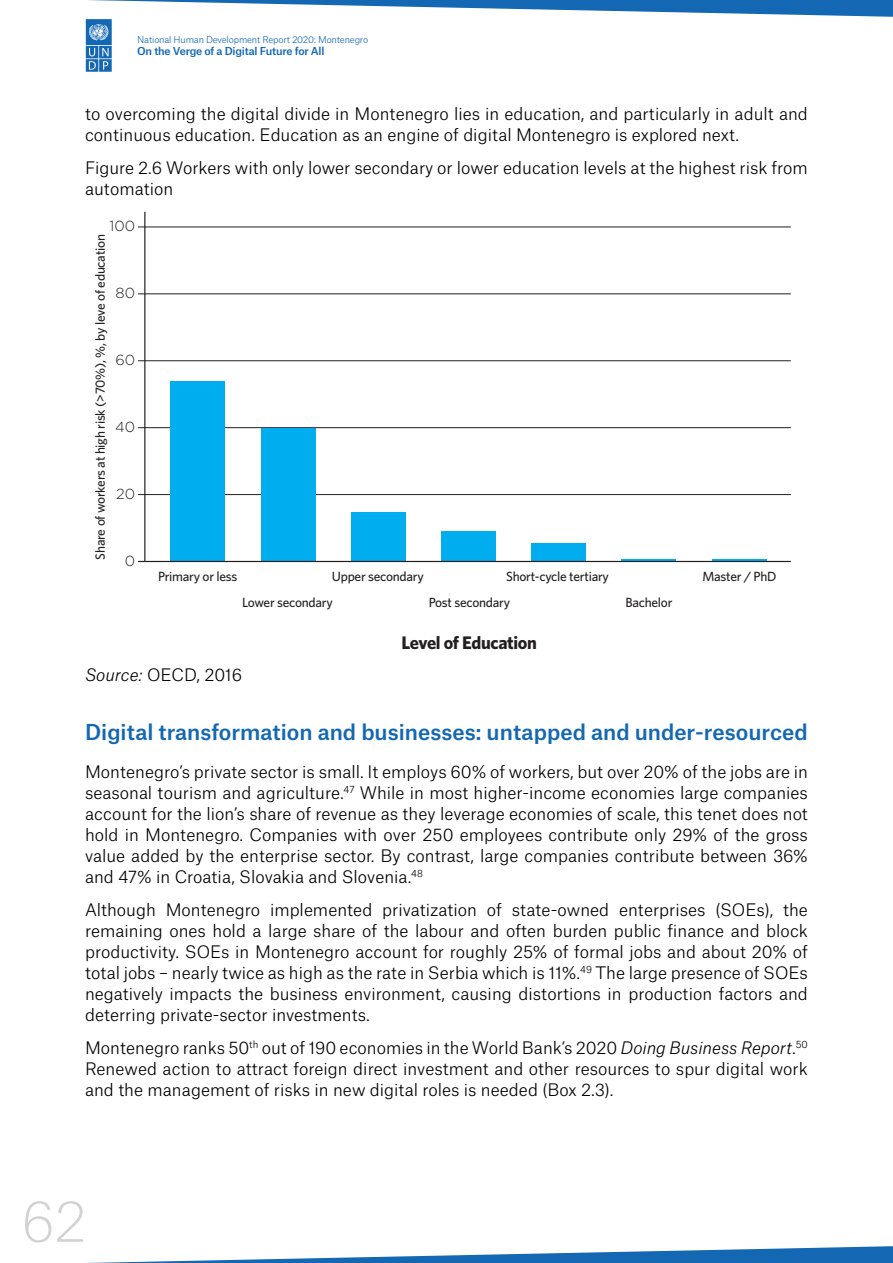
<style>
.page{position:relative;width:893px;height:1263px;background:#fff}
.page>*{position:absolute;margin:0;border:0;box-sizing:border-box;transform-origin:0 0}
.t1{font:100 54px "Atlas Grotesk";color:#d1d2d4}
.Mali_naslov{font:500 21px "Atlas Grotesk";color:#1468b3}
.t2{font:700 18.15px "Whitney";letter-spacing:-.02em;color:#231f20}
.t3{font:300 16.5px/21px "Atlas Grotesk";color:#000;text-align:justify}
.t4{font:300 14.55px "Gotham";color:#231f20}
.t5{font:500 13.35px "Whitney";letter-spacing:-.02em;color:#231f20}
.t6{font:500 10.5px "Atlas Grotesk";letter-spacing:-.02em;color:#1468b3}
.t7{font:300 9px "Atlas Grotesk";letter-spacing:-.02em;color:#1468b3}
.s1{font-style:italic}
</style>
<div class="page">
<svg style="left:88px;top:1246px;width:805px;height:17px"></svg>
<svg style="left:86px;top:0;width:807px;height:72px"></svg>
<hr style="left:138px;top:494px;width:653px;height:1px;background:#231f20">
<hr style="left:138px;top:427px;width:653px;height:1px;background:#231f20">
<hr style="left:138px;top:360px;width:653px;height:1px;background:#231f20">
<hr style="left:138px;top:294px;width:653px;height:1px;background:#231f20">
<hr style="left:138px;top:227px;width:653px;height:1px;background:#231f20">
<hr style="left:144px;top:212px;width:1px;height:349px;background:#231f20">
<div style="left:170px;top:381px;width:55px;height:180px;background:#00aeef"></div>
<div style="left:261px;top:428px;width:54px;height:133px;background:#00aeef"></div>
<div style="left:351px;top:512px;width:54px;height:49px;background:#00aeef"></div>
<div style="left:441px;top:531px;width:55px;height:30px;background:#00aeef"></div>
<div style="left:531px;top:543px;width:55px;height:18px;background:#00aeef"></div>
<hr style="left:621px;top:559px;width:55px;height:2px;background:#00aeef">
<hr style="left:712px;top:559px;width:54px;height:2px;background:#00aeef">
<hr style="left:138px;top:561px;width:653px;height:1px;background:#231f20">
<p class="t7" style="left:137px;top:32px;width:232px">National Human Development Report 2020: Montenegro</p>
<p class="t6" style="left:137px;top:43px;width:189px">On the Verge of a Digital Future for All</p>
<p class="t3" style="left:85px;top:101px;width:724px">to overcoming the digital divide in Montenegro lies in education, and particularly in adult and continuous education. Education as an engine of digital Montenegro is explored next.</p>
<p class="t3" style="left:85px;top:155px;width:724px">Figure 2.6 Workers with only lower secondary or lower education levels at the highest risk from automation</p>
<p class="t4" style="left:109px;top:217px;width:27px">100</p>
<p class="t5" style="left:91px;top:559px;width:327px;rotate:-90deg">Share of workers at high risk (&gt;70%), %, by leve of education</p>
<p class="t4" style="left:116px;top:284px;width:21px">80</p>
<p class="t4" style="left:115px;top:351px;width:21px">60</p>
<p class="t4" style="left:115px;top:418px;width:22px">40</p>
<p class="t4" style="left:116px;top:485px;width:20px">20</p>
<p class="t4" style="left:125px;top:552px;width:12px">0</p>
<p class="t5" style="left:158px;top:568px;width:81px">Primary or less</p>
<p class="t5" style="left:332px;top:568px;width:93px">Upper secondary</p>
<p class="t5" style="left:506px;top:568px;width:104px">Short-cycle tertiary</p>
<p class="t5" style="left:702px;top:568px;width:76px">Master / PhD</p>
<p class="t5" style="left:242px;top:594px;width:92px">Lower secondary</p>
<p class="t5" style="left:429px;top:594px;width:83px">Post secondary</p>
<p class="t2" style="left:402px;top:630px;width:137px">Level of Education</p>
<p class="t5" style="left:625px;top:594px;width:49px">Bachelor</p>
<p class="t3" style="left:85px;top:662px;width:159px"><span class="s1">Source:</span> OECD, 2016</p>
<p class="Mali_naslov" style="left:85px;top:715px;width:724px">Digital transformation and businesses: untapped and under-resourced</p>
<p class="t3" style="left:85px;top:759px;width:724px">Montenegro’s private sector is small. It employs 60% of workers, but over 20% of the jobs are in seasonal tourism and agriculture.<sup>47</sup> While in most higher-income economies large companies account for the lion’s share of revenue as they leverage economies of scale, this tenet does not hold in Montenegro. Companies with over 250 employees contribute only 29% of the gross value added by the enterprise sector. By contrast, large companies contribute between 36% and 47% in Croatia, Slovakia and Slovenia.<sup>48</sup></p>
<p class="t3" style="left:85px;top:897px;width:724px">Although Montenegro implemented privatization of state-owned enterprises (SOEs), the remaining ones hold a large share of the labour and often burden public finance and block productivity. SOEs in Montenegro account for roughly 25% of formal jobs and about 20% of total jobs – nearly twice as high as the rate in Serbia which is 11%.<sup>49</sup> The large presence of SOEs negatively impacts the business environment, causing distortions in production factors and deterring private-sector investments.</p>
<p class="t3" style="left:85px;top:1035px;width:724px">Montenegro ranks 50<sup>th</sup> out of 190 economies in the World Bank’s 2020 <span class="s1">Doing Business Report</span>.<sup>50<br></sup>Renewed action to attract foreign direct investment and other resources to spur digital work and the management of risks in new digital roles is needed (Box 2.3).</p>
<h1 class="t1" style="left:21px;top:1180px;width:67px">62</h1>
</div>
